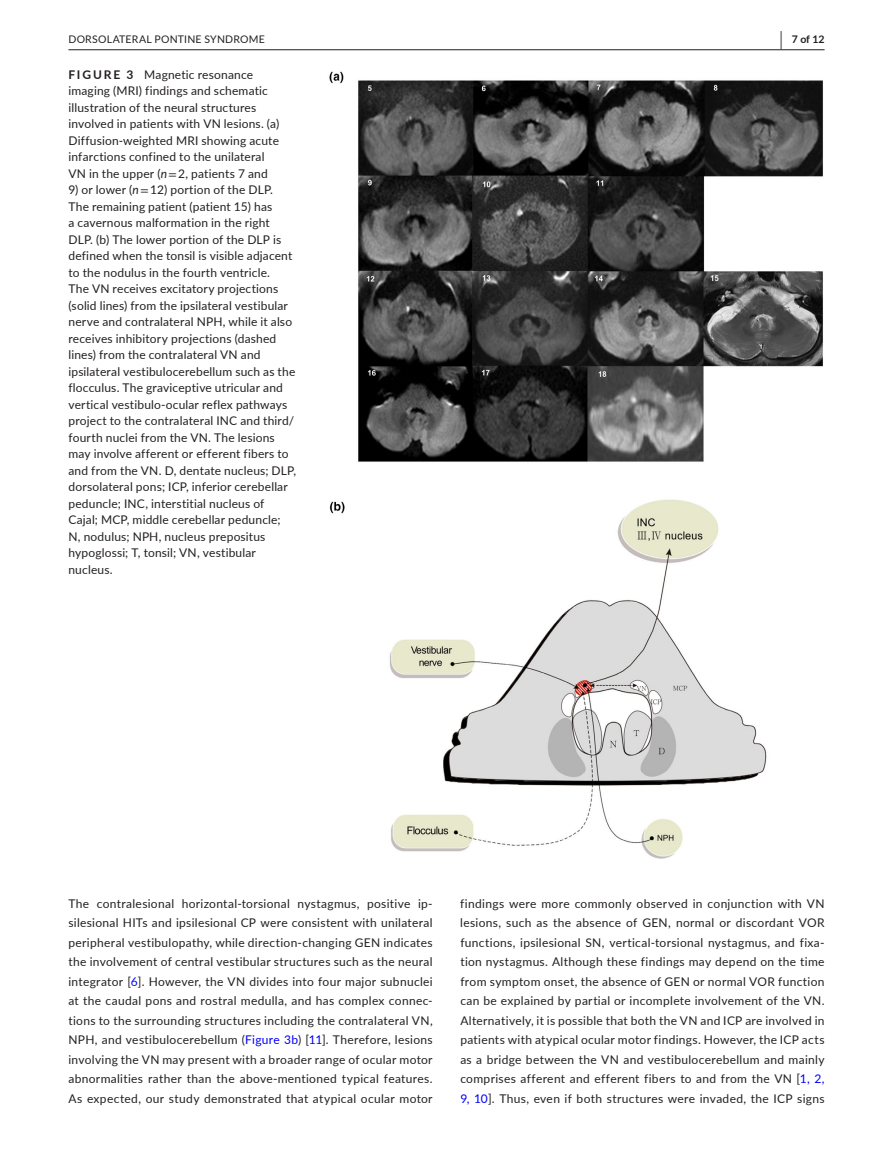
<style>
.page{position:relative;width:893px;height:1174px;background:#fff}
.page>*{position:absolute;margin:0;border:0;box-sizing:border-box;transform-origin:0 0}
.t1{font:12px/16.5px "Lato";letter-spacing:.015em;color:#231f20;text-align:justify}
.t2{font:10.5px "Lato";letter-spacing:.02em;color:#231f20}
.t3{font:700 10.5px "Lato";color:#231f20}
.s1{font-size:19.5px}
.s2{font-weight:700}
.s3{font-style:italic}
.s4{font-family:"STIX"}
.s5{color:#00f}
</style>
<div class="page">
<hr style="left:68px;top:49px;width:756px;height:1px;background:#231f20">
<img style="left:329px;top:71px;width:494px;height:788px">
<p class="t2" style="left:68px;top:31px;width:198px">DORSOLATERAL PONTINE SYNDROME</p>
<p class="t3" style="left:780px;top:31px;width:46px"><span class="s1">|</span> 7 of 12</p>
<p class="t1" style="left:68px;top:66px;width:212px;text-align:left"><span class="s2">FIGURE 3</span> Magnetic resonance imaging (MRI) findings and schematic illustration of the neural structures involved in patients with VN lesions. (a)<br>Diffusion-weighted MRI showing acute infarctions confined to the unilateral VN in the upper (<span class="s3">n</span><span class="s4">=</span> 2, patients 7 and</p>
<p class="t1" style="left:68px;top:181px;width:229px;text-align:left">9) or lower (<span class="s3">n</span><span class="s4">=</span> 12) portion of the DLP.<br>The remaining patient (patient 15) has<br>a cavernous malformation in the right DLP. (b) The lower portion of the DLP is defined when the tonsil is visible adjacent to the nodulus in the fourth ventricle.<br>The VN receives excitatory projections (solid lines) from the ipsilateral vestibular nerve and contralateral NPH, while it also receives inhibitory projections (dashed lines) from the contralateral VN and ipsilateral vestibulocerebellum such as the flocculus. The graviceptive utricular and vertical vestibulo-ocular reflex pathways project to the contralateral INC and third/ fourth nuclei from the VN. The lesions may involve afferent or efferent fibers to and from the VN. D, dentate nucleus; DLP, dorsolateral pons; ICP, inferior cerebellar peduncle; INC, interstitial nucleus of Cajal; MCP, middle cerebellar peduncle;<br>N, nodulus; NPH, nucleus prepositus hypoglossi; T, tonsil; VN, vestibular nucleus.</p>
<p class="t1" style="left:68px;top:893px;width:366px;line-height:19.5px">The contralesional horizontal-torsional nystagmus, positive ip&shy;silesional HITs and ipsilesional CP were consistent with unilateral peripheral vestibulopathy, while direction-changing GEN indicates the involvement of central vestibular structures such as the neural integrator [<span class="s5">6</span>]. However, the VN divides into four major subnuclei at the caudal pons and rostral medulla, and has complex connec&shy;tions to the surrounding structures including the contralateral VN, NPH, and vestibulocerebellum (<span class="s5">Figure 3b</span>) [<span class="s5">11</span>]. Therefore, lesions involving the VN may present with a broader range of ocular motor abnormalities rather than the above-mentioned typical features.<br>As expected, our study demonstrated that atypical ocular motor</p>
<p class="t1" style="left:460px;top:893px;width:366px;line-height:19.5px">findings were more commonly observed in conjunction with VN lesions, such as the absence of GEN, normal or discordant VOR functions, ipsilesional SN, vertical-torsional nystagmus, and fixa&shy;tion nystagmus. Although these findings may depend on the time from symptom onset, the absence of GEN or normal VOR function can be explained by partial or incomplete involvement of the VN.<br>Alternatively, it is possible that both the VN and ICP are involved in patients with atypical ocular motor findings. However, the ICP acts as a bridge between the VN and vestibulocerebellum and mainly comprises afferent and efferent fibers to and from the VN [<span class="s5">1, 2, 9, 10</span>]. Thus, even if both structures were invaded, the ICP signs</p>
</div>
